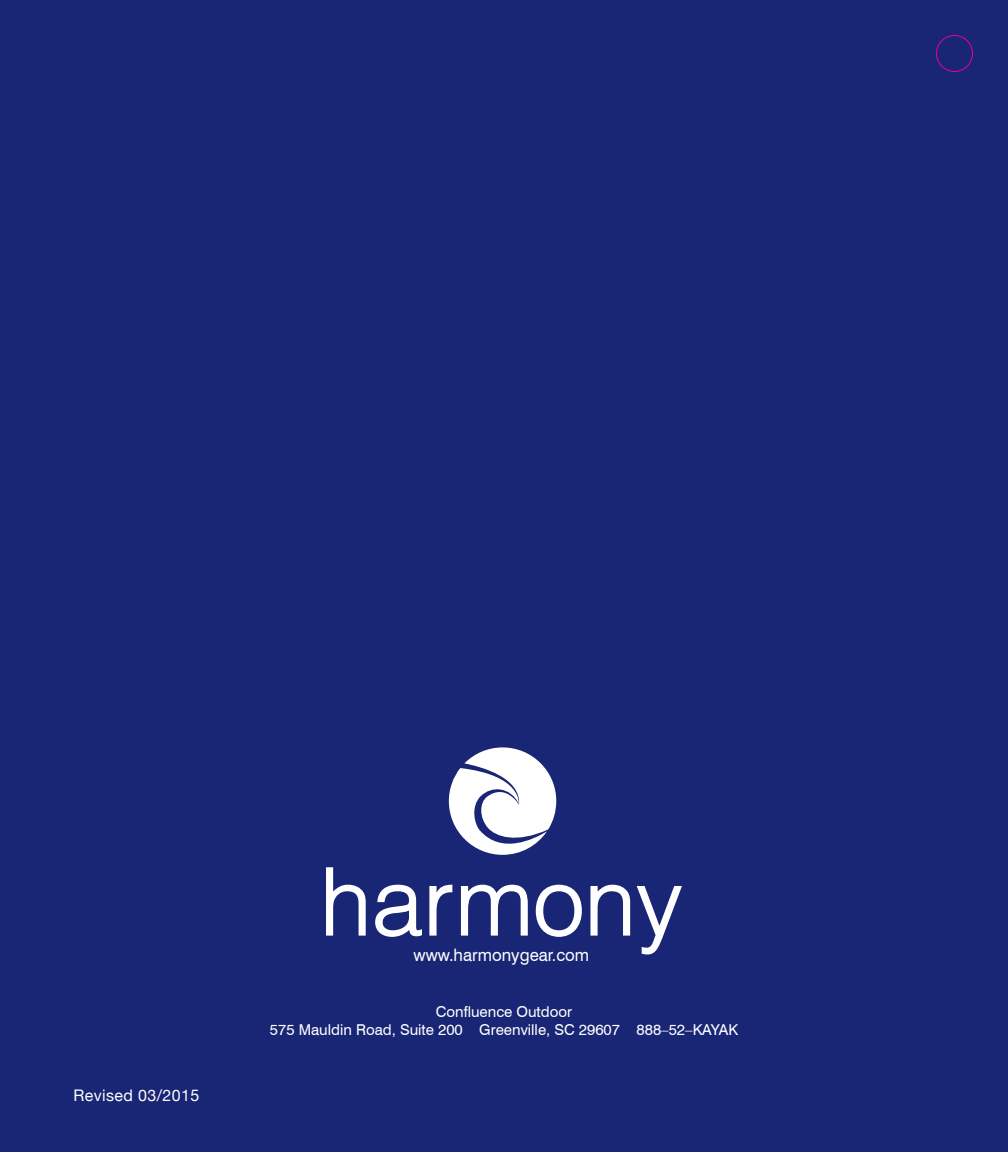
<style>
.page{position:relative;width:1008px;height:1152px;background:#192575}
.page>*{position:absolute;margin:0;border:0;box-sizing:border-box;transform-origin:0 0}
.t1{font:17.2px "Swiss 721 BT";color:#fff}
.t2{font:16px "Helvetica Neue";letter-spacing:.025em;color:#fff}
.t3{font:15px "Swiss 721 BT";color:#fff}
</style>
<div class="page">
<svg style="left:449px;top:747px;width:107px;height:108px"></svg>
<svg style="left:326px;top:867px;width:40px;height:69px"></svg>
<svg style="left:429px;top:885px;width:23px;height:51px"></svg>
<svg style="left:461px;top:885px;width:67px;height:51px"></svg>
<svg style="left:536px;top:885px;width:46px;height:52px"></svg>
<svg style="left:590px;top:885px;width:40px;height:51px"></svg>
<svg style="left:637px;top:886px;width:45px;height:69px"></svg>
<svg style="left:375px;top:885px;width:47px;height:52px"></svg>
<div style="left:936px;top:35px;width:37px;height:37px;border:1px solid #ed028c;border-radius:50%"></div>
<p class="t2" style="left:73px;top:1084px;width:127px">Revised 03/2015</p>
<p class="t1" style="left:414px;top:944px;width:177px">www.harmonygear.com</p>
<p class="t3" style="left:436px;top:1002px;width:138px">Confluence Outdoor</p>
<p class="t3" style="left:270px;top:1020px;width:470px">575 Mauldin Road, Suite 200 Greenville, SC 29607 888–52–KAYAK</p>
</div>
